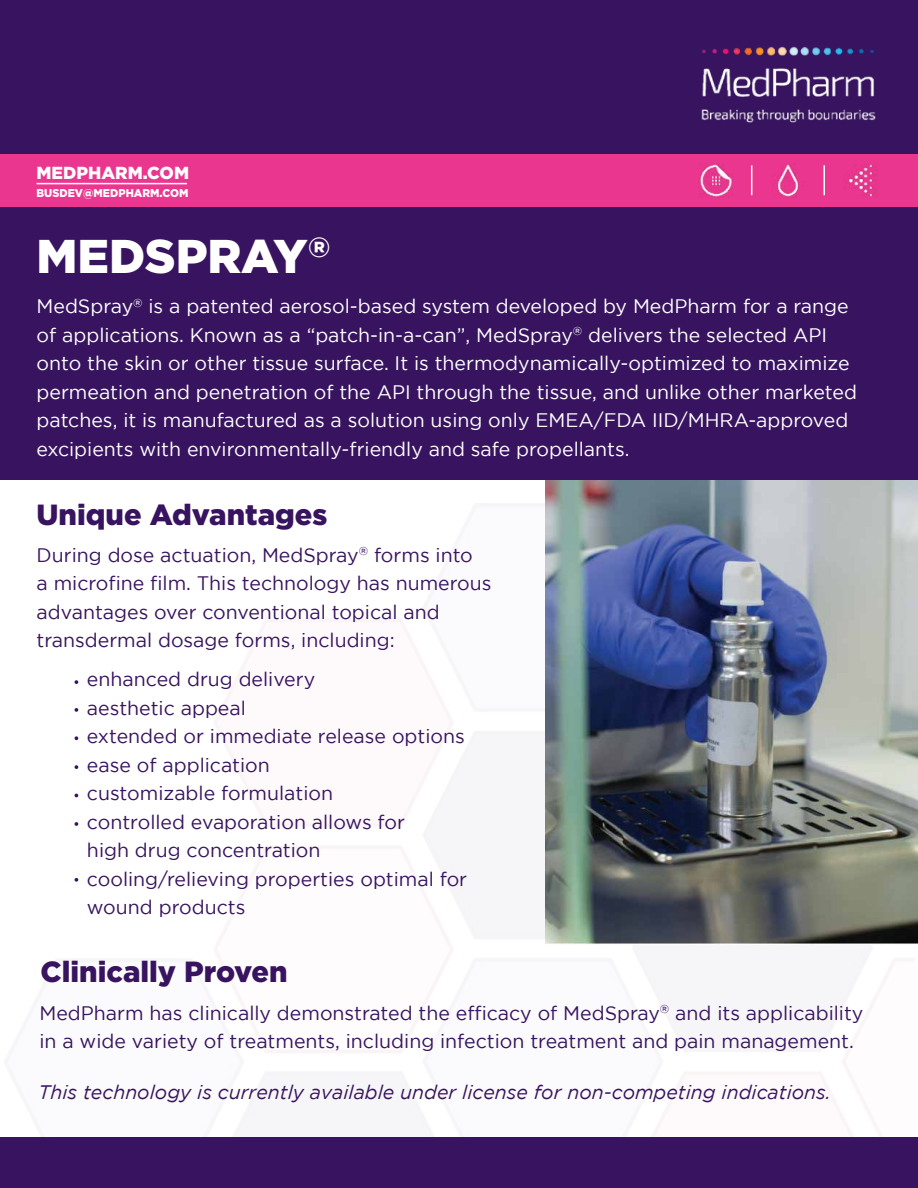
<style>
.page{position:relative;width:918px;height:1188px;background:#fff}
.page>*{position:absolute;margin:0;border:0;box-sizing:border-box;transform-origin:0 0}
.t1{font:900 47.25px "Gotham";color:#fff}
.t2{font:900 29.1px "Gotham";color:#381460}
.t3{font:19.5px/28.5px "Gotham";color:#381460}
.t4{font:19.5px/28.5px "Gotham";color:#fff}
.t5{font:italic 19.5px "Gotham";color:#381460}
.t6{font:900 17.4px "Gotham";color:#fff}
.t7{font:900 11.25px "Gotham";color:#fff;scale:.96 1}
</style>
<div class="page">
<div style="left:0;top:0;width:918px;height:479px;background:#381460"></div>
<div style="left:0;top:154px;width:918px;height:53px;background:#ea368e"></div>
<img style="left:701px;top:46px;width:175px;height:77px">
<hr style="left:37px;top:183px;width:150px;height:1px;background:#fff">
<img style="left:699px;top:164px;width:33px;height:33px">
<img style="left:772px;top:164px;width:33px;height:33px">
<img style="left:846px;top:164px;width:31px;height:33px">
<hr style="left:751px;top:165px;width:1px;height:30px;background:#fff">
<hr style="left:823px;top:165px;width:2px;height:30px;background:#fff">
<svg style="left:75px;top:680px;width:3px;height:4px"></svg>
<svg style="left:75px;top:708px;width:3px;height:4px"></svg>
<svg style="left:75px;top:736px;width:3px;height:4px"></svg>
<svg style="left:75px;top:765px;width:3px;height:4px"></svg>
<svg style="left:75px;top:822px;width:3px;height:4px"></svg>
<svg style="left:75px;top:878px;width:3px;height:4px"></svg>
<img style="left:545px;top:481px;width:373px;height:463px">
<div style="left:0;top:1137px;width:918px;height:51px;background:#381460"></div>
<p class="t6" style="left:37px;top:163px;width:154px">MEDPHARM.COM</p>
<p class="t7" style="left:37px;top:186px;width:160px">BUSDEV@MEDPHARM.COM</p>
<h1 class="t1" style="left:37px;top:229px;width:296px">MEDSPRAY<sup>®</sup></h1>
<p class="t4" style="left:37px;top:292px;width:822px">MedSpray<sup>®</sup> is a patented aerosol-based system developed by MedPharm for a range of applications. Known as a “patch-in-a-can”, MedSpray<sup>®</sup> delivers the selected API onto the skin or other tissue surface. It is thermodynamically-optimized to maximize permeation and penetration of the API through the tissue, and unlike other marketed patches, it is manufactured as a solution using only EMEA/FDA IID/MHRA-approved excipients with environmentally-friendly and safe propellants.</p>
<h2 class="t2" style="left:37px;top:498px;width:292px">Unique Advantages</h2>
<p class="t3" style="left:37px;top:540px;width:457px">During dose actuation, MedSpray<sup>®</sup> forms into<br>a microfine film. This technology has numerous advantages over conventional topical and transdermal dosage forms, including:</p>
<p class="t3" style="left:87px;top:665px;width:382px">enhanced drug delivery<br>aesthetic appeal<br>extended or immediate release options ease of application<br>customizable formulation<br>controlled evaporation allows for<br>high drug concentration cooling/relieving properties optimal for wound products</p>
<h2 class="t2" style="left:40px;top:955px;width:249px">Clinically Proven</h2>
<p class="t3" style="left:40px;top:999px;width:826px">MedPharm has clinically demonstrated the efficacy of MedSpray<sup>®</sup> and its applicability in a wide variety of treatments, including infection treatment and pain management.</p>
<p class="t5" style="left:39px;top:1081px;width:794px">This technology is currently available under license for non-competing indications.</p>
</div>
